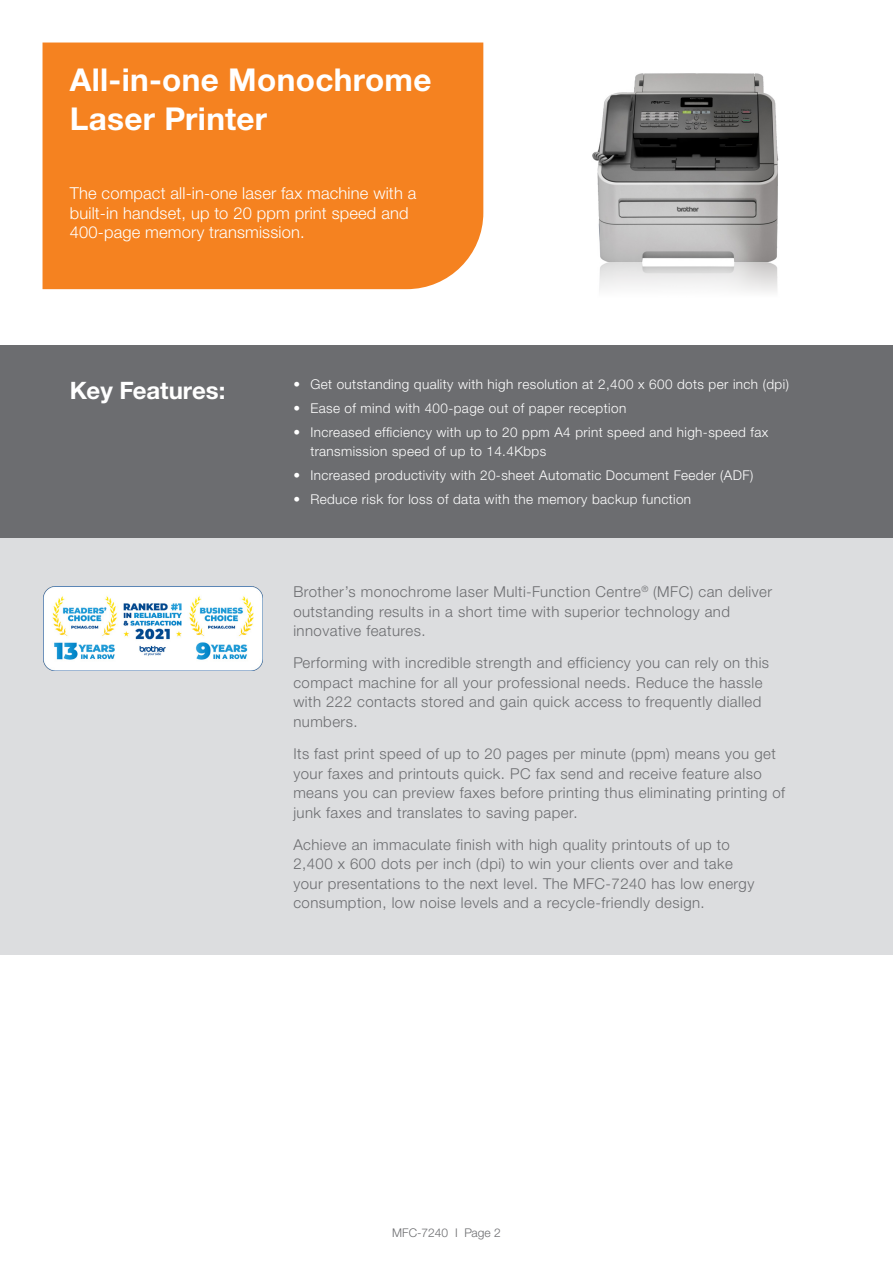
<style>
.page{position:relative;width:893px;height:1263px;background:#fff}
.page>*{position:absolute;margin:0;border:0;box-sizing:border-box;transform-origin:0 0}
.t1{font:700 31.5px/39px "Helvetica Neue LTW1 G";letter-spacing:.01em;color:#fff}
.t2{font:700 24px "Helvetica Neue LTW1 G";color:#fff}
.t3{font:300 16.5px/19.5px "Helvetica Neue LTW1 G";letter-spacing:.01em;color:#fff}
.t4{font:300 15px/19.5px "Helvetica Neue LTW1 G";letter-spacing:.03em;color:#6c6d70}
.t5{font:300 13.5px/19.5px "Helvetica Neue LTW1 G";letter-spacing:.03em;color:#fff}
.t6{font:300 12px "Helvetica Neue LTW1 G";color:#6c6d70}
</style>
<div class="page">
<img style="left:599px;top:262px;width:179px;height:30px">
<div style="left:43px;top:43px;width:440px;height:246px;background:#f58220"></div>
<div style="left:0;top:345px;width:893px;height:610px;background:#dcdddf"></div>
<div style="left:0;top:345px;width:893px;height:193px;background:#6c6d70"></div>
<img style="left:44px;top:586px;width:219px;height:84px">
<img style="left:592px;top:73px;width:187px;height:189px">
<p class="t1" style="left:70px;top:60px;width:363px">All-in-one Monochrome<br>Laser Printer</p>
<p class="t3" style="left:70px;top:184px;width:348px">The compact all-in-one laser fax machine with a built-in handset, up to 20 ppm print speed and<br>400-page memory transmission.</p>
<p class="t2" style="left:70px;top:375px;width:157px">Key Features:</p>
<p class="t5" style="left:293px;top:375px;width:497px">• Get outstanding quality with high resolution at 2,400 x 600 dots per inch (dpi)</p>
<p class="t5" style="left:293px;top:398px;width:334px">• Ease of mind with 400-page out of paper reception</p>
<p class="t5" style="left:310px;top:422px;width:459px;text-indent:-17px">• Increased efficiency with up to 20 ppm A4 print speed and high-speed fax transmission speed of up to 14.4Kbps</p>
<p class="t5" style="left:293px;top:465px;width:462px">• Increased productivity with 20-sheet Automatic Document Feeder (ADF)</p>
<p class="t5" style="left:293px;top:489px;width:399px">• Reduce risk for loss of data with the memory backup function</p>
<p class="t4" style="left:293px;top:582px;width:480px">Brother’s monochrome laser Multi-Function Centre<sup>®</sup> (MFC) can deliver outstanding results in a short time with superior technology and innovative features.</p>
<p class="t4" style="left:293px;top:653px;width:477px">Performing with incredible strength and efficiency you can rely on this compact machine for all your professional needs. Reduce the hassle with 222 contacts stored and gain quick access to frequently dialled numbers.</p>
<p class="t4" style="left:293px;top:744px;width:493px">Its fast print speed of up to 20 pages per minute (ppm) means you get your faxes and printouts quick. PC fax send and receive feature also means you can preview faxes before printing thus eliminating printing of junk faxes and translates to saving paper.</p>
<p class="t4" style="left:293px;top:835px;width:462px">Achieve an immaculate finish with high quality printouts of up to 2,400 x 600 dots per inch (dpi) to win your clients over and take your presentations to the next level. The MFC-7240 has low energy consumption, low noise levels and a recycle-friendly design.</p>
<p class="t6" style="left:392px;top:1226px;width:110px">MFC-7240 I Page 2</p>
</div>
